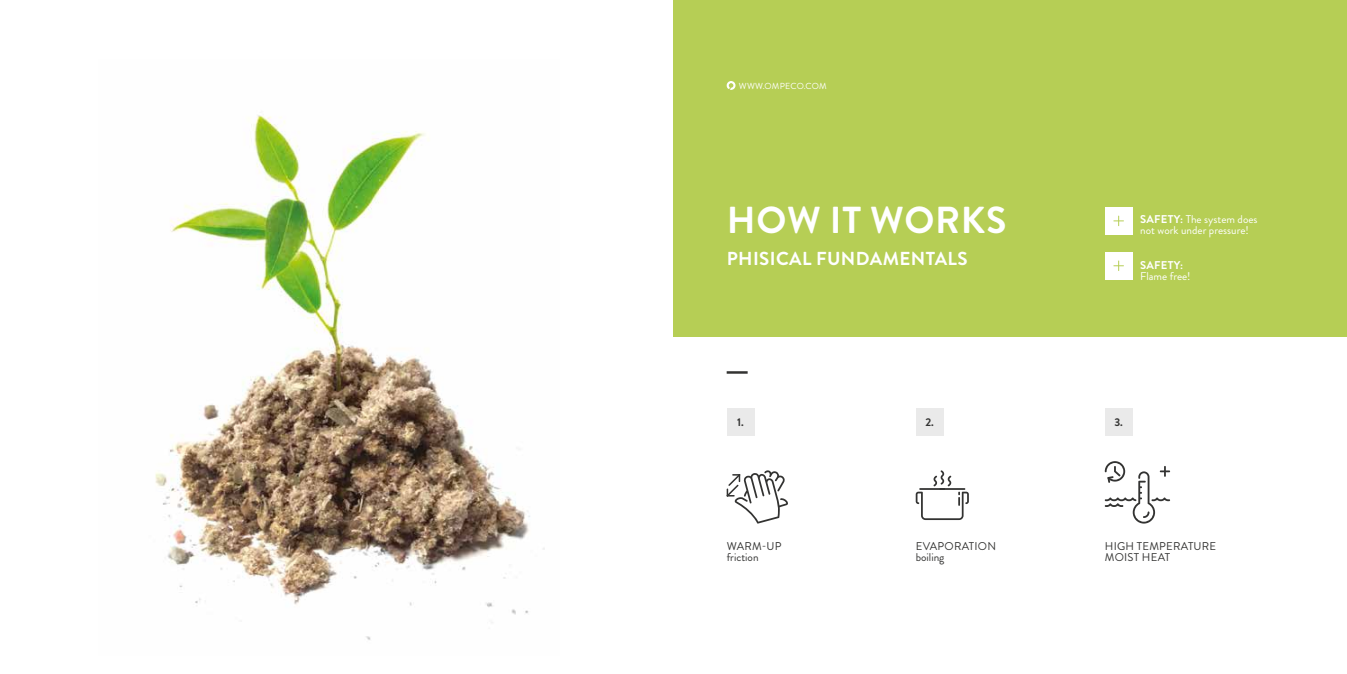
<style>
.page{position:relative;width:1347px;height:674px;background:#fff}
.page>*{position:absolute;margin:0;border:0;box-sizing:border-box;transform-origin:0 0}
.t1{font:700 37.5px "Brandon Grotesque";letter-spacing:.02em;color:#fff}
.t2{font:700 18.75px "Brandon Grotesque";letter-spacing:.02em;color:#fff}
.t3{font:11.25px/11.2px "Brandon Grotesque";color:#fff}
.t4{font:11.25px/11.2px "Brandon Grotesque";letter-spacing:.02em;color:#333332}
.t5{font:11.25px/11.2px "Brandon Grotesque";color:#333332}
.t6{font:700 11.25px "Brandon Grotesque";letter-spacing:.02em;color:#fff}
.t7{font:700 11.25px "Brandon Grotesque";color:#333332}
.t8{font:8.75px "Brandon Grotesque";letter-spacing:.02em;color:#fff}
.s1{font-weight:700}
</style>
<div class="page">
<div style="left:673px;top:0;width:673px;height:337px;background:#b6ce55"></div>
<hr style="left:726px;top:371px;width:21px;height:2px;background:#333332">
<img style="left:155px;top:115px;width:390px;height:525px">
<div style="left:726px;top:407px;width:28px;height:28px;background:#eaeaea"></div>
<div style="left:915px;top:407px;width:28px;height:28px;background:#eaeaea"></div>
<div style="left:1104px;top:407px;width:28px;height:28px;background:#eaeaea"></div>
<div style="left:1104px;top:207px;width:28px;height:28px;background:#fff"></div>
<svg style="left:1113px;top:215px;width:10px;height:11px"></svg>
<div style="left:1104px;top:252px;width:28px;height:27px;background:#fff"></div>
<svg style="left:1113px;top:260px;width:10px;height:11px"></svg>
<svg style="left:726px;top:470px;width:62px;height:53px"></svg>
<svg style="left:915px;top:470px;width:54px;height:49px"></svg>
<svg style="left:1104px;top:461px;width:66px;height:62px"></svg>
<svg style="left:726px;top:81px;width:9px;height:9px"></svg>
<p class="t8" style="left:739px;top:79px;width:89px">WWW.OMPECO.COM</p>
<h1 class="t1" style="left:727px;top:194px;width:281px">HOW IT WORKS</h1>
<h2 class="t2" style="left:727px;top:245px;width:242px">PHISICAL FUNDAMENTALS</h2>
<p class="t3" style="left:1140px;top:214px;width:119px"><span class="s1">SAFETY:</span> The system does not work under pressure!</p>
<p class="t6" style="left:1140px;top:257px;width:44px">SAFETY:</p>
<p class="t3" style="left:1140px;top:271px;width:52px">Flame free!</p>
<p class="t7" style="left:737px;top:414px;width:8px">1.</p>
<p class="t7" style="left:925px;top:414px;width:10px">2.</p>
<p class="t7" style="left:1114px;top:414px;width:10px">3.</p>
<p class="t5" style="left:726px;top:540px;width:56px">WARM-UP friction</p>
<p class="t4" style="left:915px;top:540px;width:82px">EVAPORATION boiling</p>
<p class="t4" style="left:1104px;top:540px;width:113px">HIGH TEMPERATURE<br>MOIST HEAT</p>
</div>
